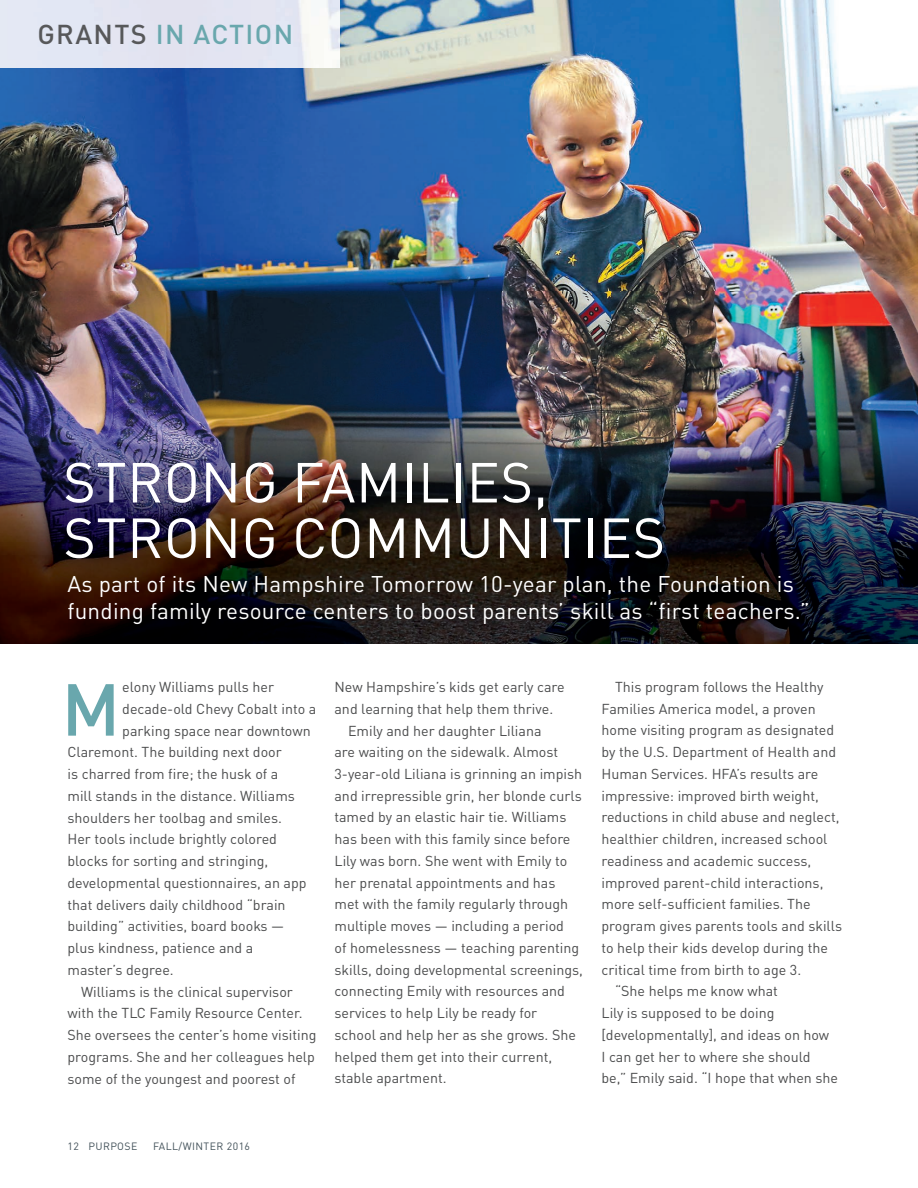
<style>
.page{position:relative;width:918px;height:1188px;background:#fff}
.page>*{position:absolute;margin:0;border:0;box-sizing:border-box;transform-origin:0 0}
.t1{font:500 72.3px "DIN Pro";color:#69a7ad}
.t2{font:55.5px/55.5px "DIN Pro";letter-spacing:.01em;color:#fff}
.t3{font:500 27px "DIN Pro";letter-spacing:.05em;color:#69a7ad}
.t4{font:22.5px/27px "DIN Pro";letter-spacing:.01em;color:#fff}
.t5{font:14.25px "DIN Pro";color:#4b4c4d}
.t6{font:10.5px "DIN Pro";letter-spacing:.04em;color:#425159}
.s1{color:#57585a}
</style>
<div class="page">
<img style="left:0;top:0;width:918px;height:644px">
<img style="left:0;top:0;width:339px;height:68px">
<h3 class="t3" style="left:37px;top:12px;width:257px"><span class="s1">GRANTS</span> IN ACTION</h3>
<h2 class="t2" style="left:63px;top:449px;width:604px">STRONG FAMILIES,<br>STRONG COMMUNITIES</h2>
<h3 class="t4" style="left:68px;top:569px;width:744px">As part of its New Hampshire Tomorrow 10-year plan, the Foundation is funding family resource centers to boost parents’ skill as “first teachers.”</h3>
<p class="t5" style="left:122px;top:676px;width:153px">elony Williams pulls her</p>
<p class="t5" style="left:122px;top:697px;width:196px">decade-old Chevy Cobalt into a</p>
<p class="t5" style="left:122px;top:719px;width:190px">parking space near downtown</p>
<p class="t5" style="left:68px;top:741px;width:216px">Claremont. The building next door</p>
<p class="t5" style="left:68px;top:763px;width:212px">is charred from fire; the husk of a</p>
<p class="t5" style="left:68px;top:784px;width:229px">mill stands in the distance. Williams</p>
<p class="t5" style="left:68px;top:806px;width:216px">shoulders her toolbag and smiles.</p>
<p class="t5" style="left:68px;top:828px;width:211px">Her tools include brightly colored</p>
<p class="t5" style="left:68px;top:850px;width:202px">blocks for sorting and stringing,</p>
<p class="t5" style="left:68px;top:871px;width:241px">developmental questionnaires, an app</p>
<p class="t5" style="left:68px;top:893px;width:220px">that delivers daily childhood “brain</p>
<p class="t5" style="left:68px;top:915px;width:218px">building” activities, board books —</p>
<p class="t5" style="left:68px;top:937px;width:187px">plus kindness, patience and a</p>
<p class="t5" style="left:68px;top:958px;width:108px">master’s degree.</p>
<p class="t5" style="left:81px;top:980px;width:213px">Williams is the clinical supervisor</p>
<p class="t5" style="left:68px;top:1002px;width:237px">with the TLC Family Resource Center.</p>
<p class="t5" style="left:68px;top:1024px;width:251px">She oversees the center’s home visiting</p>
<p class="t5" style="left:68px;top:1045px;width:249px">programs. She and her colleagues help</p>
<p class="t5" style="left:68px;top:1067px;width:229px">some of the youngest and poorest of</p>
<h1 class="t1" style="left:62px;top:651px;width:60px">M</h1>
<p class="t5" style="left:335px;top:676px;width:232px">New Hampshire’s kids get early care</p>
<p class="t5" style="left:335px;top:697px;width:220px">and learning that help them thrive.</p>
<p class="t5" style="left:348px;top:719px;width:195px">Emily and her daughter Liliana</p>
<p class="t5" style="left:335px;top:741px;width:225px">are waiting on the sidewalk. Almost</p>
<p class="t5" style="left:335px;top:763px;width:249px">3-year-old Liliana is grinning an impish</p>
<p class="t5" style="left:335px;top:784px;width:249px">and irrepressible grin, her blonde curls</p>
<p class="t5" style="left:335px;top:806px;width:234px">tamed by an elastic hair tie. Williams</p>
<p class="t5" style="left:335px;top:828px;width:238px">has been with this family since before</p>
<p class="t5" style="left:335px;top:850px;width:234px">Lily was born. She went with Emily to</p>
<p class="t5" style="left:335px;top:871px;width:223px">her prenatal appointments and has</p>
<p class="t5" style="left:335px;top:893px;width:235px">met with the family regularly through</p>
<p class="t5" style="left:335px;top:915px;width:231px">multiple moves — including a period</p>
<p class="t5" style="left:335px;top:937px;width:246px">of homelessness — teaching parenting</p>
<p class="t5" style="left:335px;top:958px;width:250px">skills, doing developmental screenings,</p>
<p class="t5" style="left:335px;top:980px;width:232px">connecting Emily with resources and</p>
<p class="t5" style="left:335px;top:1002px;width:204px">services to help Lily be ready for</p>
<p class="t5" style="left:335px;top:1024px;width:243px">school and help her as she grows. She</p>
<p class="t5" style="left:335px;top:1045px;width:219px">helped them get into their current,</p>
<p class="t5" style="left:335px;top:1067px;width:114px">stable apartment.</p>
<p class="t5" style="left:615px;top:676px;width:210px">This program follows the Healthy</p>
<p class="t5" style="left:602px;top:697px;width:216px">Families America model, a proven</p>
<p class="t5" style="left:602px;top:719px;width:234px">home visiting program as designated</p>
<p class="t5" style="left:602px;top:741px;width:236px">by the U.S. Department of Health and</p>
<p class="t5" style="left:602px;top:763px;width:218px">Human Services. HFA’s results are</p>
<p class="t5" style="left:602px;top:784px;width:219px">impressive: improved birth weight,</p>
<p class="t5" style="left:602px;top:806px;width:240px">reductions in child abuse and neglect,</p>
<p class="t5" style="left:602px;top:828px;width:228px">healthier children, increased school</p>
<p class="t5" style="left:602px;top:850px;width:211px">readiness and academic success,</p>
<p class="t5" style="left:602px;top:871px;width:223px">improved parent-child interactions,</p>
<p class="t5" style="left:602px;top:893px;width:211px">more self-sufficient families. The</p>
<p class="t5" style="left:602px;top:915px;width:242px">program gives parents tools and skills</p>
<p class="t5" style="left:602px;top:937px;width:228px">to help their kids develop during the</p>
<p class="t5" style="left:602px;top:958px;width:201px">critical time from birth to age 3.</p>
<p class="t5" style="left:615px;top:980px;width:164px">“She helps me know what</p>
<p class="t5" style="left:602px;top:1002px;width:175px">Lily is supposed to be doing</p>
<p class="t5" style="left:602px;top:1024px;width:229px">[developmentally], and ideas on how</p>
<p class="t5" style="left:602px;top:1045px;width:211px">I can get her to where she should</p>
<p class="t5" style="left:602px;top:1067px;width:238px">be,” Emily said. “I hope that when she</p>
<p class="t6" style="left:68px;top:1138px;width:71px">12 PURPOSE</p>
<p class="t6" style="left:153px;top:1138px;width:99px">FALL/WINTER 2016</p>
</div>
